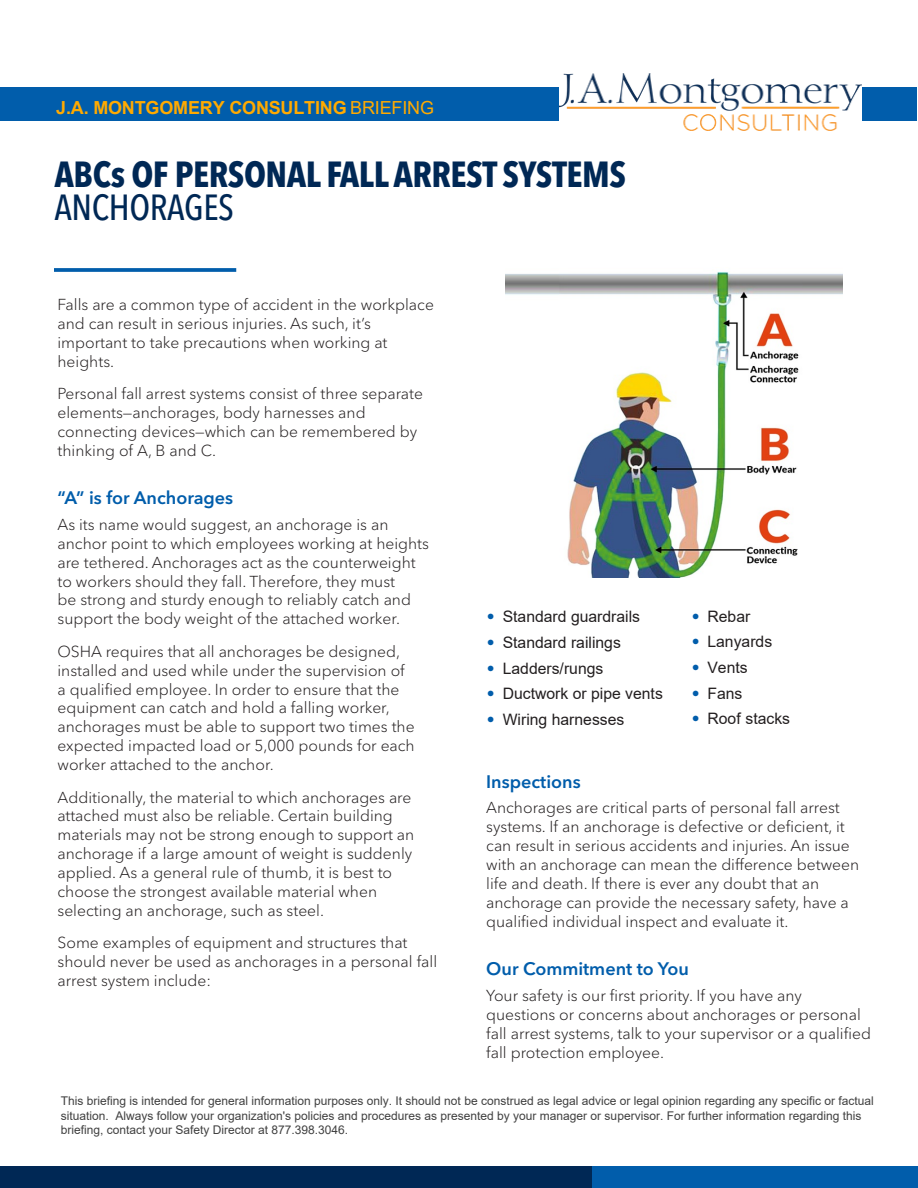
<style>
.page{position:relative;width:918px;height:1188px;background:#fff}
.page>*{position:absolute;margin:0;border:0;box-sizing:border-box;transform-origin:0 0}
.t1{font:700 condensed 36px "Avenir Next LT Pro";letter-spacing:-.01em;color:#002855}
.t2{font:500 condensed 36px "Avenir Next LT Pro";letter-spacing:-.01em;color:#002855}
.t3{font:600 18px "Avenir Next LT Pro";color:#015dab}
.t4{font:700 18px "Arial";letter-spacing:-.01em;color:#fa0}
.t5{font:300 15.75px/18.9px "Avenir Next LT Pro";color:#231f20}
.t6{font:15.75px "Arial";color:#231f20}
.t7{font:12px/14.4px "Arial";color:#404040}
.s1{font-weight:400}
.s2{font-family:"Avenir Next LT Pro";font-weight:300;color:#015dab}
</style>
<div class="page">
<div style="left:592px;top:1166px;width:326px;height:22px;background:#015dab"></div>
<div style="left:0;top:1166px;width:592px;height:22px;background:#002855"></div>
<svg style="left:54px;top:268px;width:182px;height:4px"></svg>
<div style="left:0;top:88px;width:917px;height:33px;background:#015dab"></div>
<img style="left:506px;top:272px;width:337px;height:306px">
<img style="left:560px;top:74px;width:301px;height:57px">
<p class="t4" style="left:56px;top:95px;width:379px">J.A. MONTGOMERY CONSULTING <span class="s1">BRIEFING</span></p>
<h1 class="t1" style="left:54px;top:152px;width:573px">ABCs OF PERSONAL FALLARREST SYSTEMS</h1>
<h1 class="t2" style="left:54px;top:185px;width:181px">ANCHORAGES</h1>
<p class="t5" style="left:57px;top:295px;width:378px">Falls are a common type of accident in the workplace and can result in serious injuries. As such, it’s important to take precautions when working at heights.</p>
<p class="t5" style="left:57px;top:384px;width:367px">Personal fall arrest systems consist of three separate elements—anchorages, body harnesses and connecting devices—which can be remembered by thinking of A, B and C.</p>
<p class="t3" style="left:57px;top:487px;width:177px">“A” is for Anchorages</p>
<p class="t5" style="left:57px;top:515px;width:373px">As its name would suggest, an anchorage is an anchor point to which employees working at heights are tethered. Anchorages act as the counterweight to workers should they fall. Therefore, they must<br>be strong and sturdy enough to reliably catch and support the body weight of the attached worker.</p>
<p class="t5" style="left:57px;top:642px;width:359px">OSHA requires that all anchorages be designed, installed and used while under the supervision of a qualified employee. In order to ensure that the equipment can catch and hold a falling worker, anchorages must be able to support two times the expected impacted load or 5,000 pounds for each worker attached to the anchor.</p>
<p class="t5" style="left:57px;top:788px;width:358px">Additionally, the material to which anchorages are attached must also be reliable. Certain building materials may not be strong enough to support an anchorage if a large amount of weight is suddenly applied. As a general rule of thumb, it is best to choose the strongest available material when selecting an anchorage, such as steel.</p>
<p class="t5" style="left:57px;top:933px;width:381px">Some examples of equipment and structures that should never be used as anchorages in a personal fall arrest system include:</p>
<p class="t6" style="left:692px;top:605px;width:60px"><span class="s2">•</span> Rebar</p>
<p class="t6" style="left:692px;top:631px;width:82px"><span class="s2">•</span> Lanyards</p>
<p class="t6" style="left:692px;top:657px;width:58px"><span class="s2">•</span> Vents</p>
<p class="t6" style="left:692px;top:682px;width:52px"><span class="s2">•</span> Fans</p>
<p class="t6" style="left:692px;top:708px;width:100px"><span class="s2">•</span> Roof stacks</p>
<p class="t6" style="left:487px;top:606px;width:155px"><span class="s2">•</span> Standard guardrails</p>
<p class="t6" style="left:487px;top:632px;width:135px"><span class="s2">•</span> Standard railings</p>
<p class="t6" style="left:487px;top:657px;width:118px"><span class="s2">•</span> Ladders/rungs</p>
<p class="t6" style="left:487px;top:683px;width:177px"><span class="s2">•</span> Ductwork or pipe vents</p>
<p class="t6" style="left:487px;top:709px;width:139px"><span class="s2">•</span> Wiring harnesses</p>
<p class="t3" style="left:486px;top:771px;width:96px">Inspections</p>
<p class="t5" style="left:486px;top:798px;width:374px">Anchorages are critical parts of personal fall arrest systems. If an anchorage is defective or deficient, it can result in serious accidents and injuries. An issue with an anchorage can mean the difference between life and death. If there is ever any doubt that an anchorage can provide the necessary safety, have a qualified individual inspect and evaluate it.</p>
<p class="t3" style="left:486px;top:958px;width:204px">Our Commitment to You</p>
<p class="t5" style="left:486px;top:986px;width:386px">Your safety is our first priority. If you have any questions or concerns about anchorages or personal fall arrest systems, talk to your supervisor or a qualified fall protection employee.</p>
<p class="t7" style="left:61px;top:1094px;width:815px">This briefing is intended for general information purposes only. It should not be construed as legal advice or legal opinion regarding any specific or factual situation. Always follow your organization's policies and procedures as presented by your manager or supervisor. For further information regarding this briefing, contact your Safety Director at 877.398.3046.</p>
</div>
